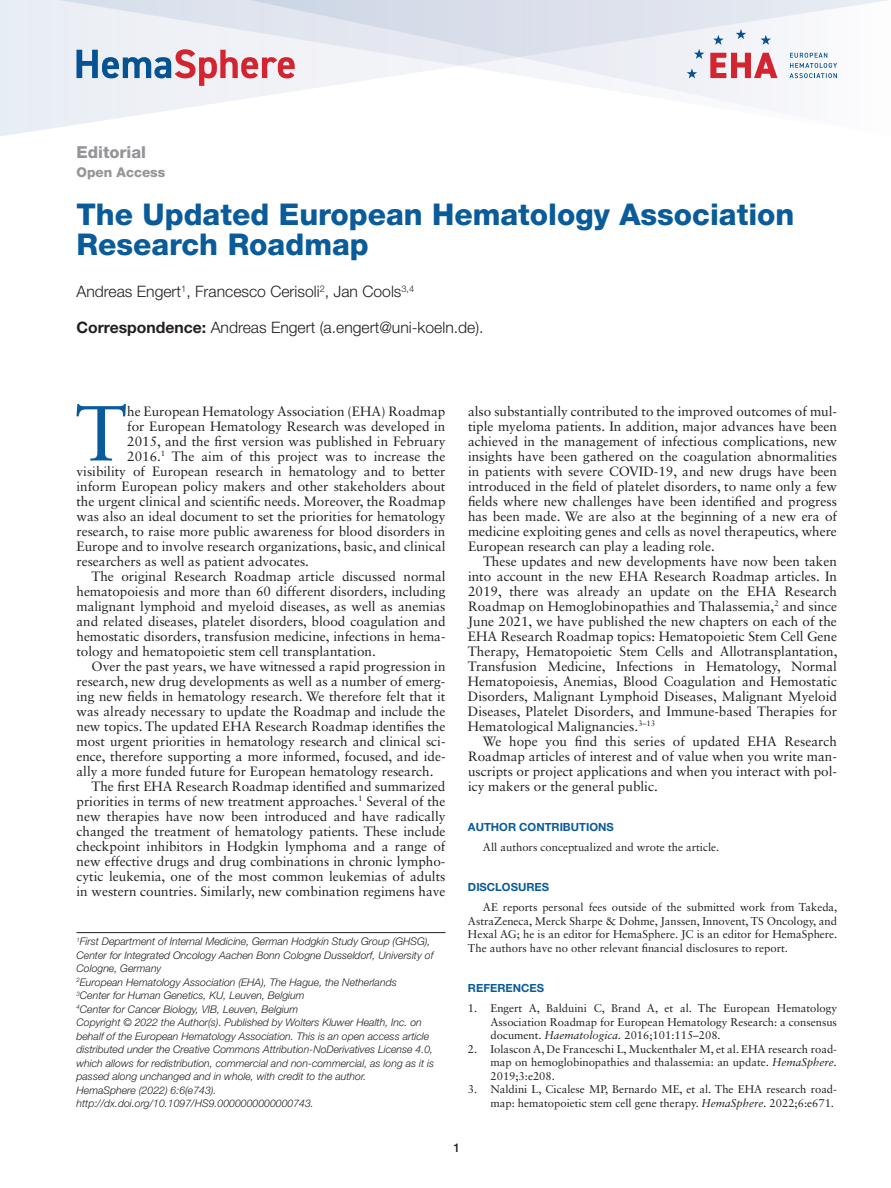
<style>
.page{position:relative;width:891px;height:1188px;background:#fff}
.page>*{position:absolute;margin:0;border:0;box-sizing:border-box;transform-origin:0 0}
.t1{font:78px "Sabon LT Std";color:#0a5b9a}
.t2{font:800 30px/30px "Helvetica Neue LT Std";color:#0a5b9a}
.t3{font:800 16.5px "Helvetica Neue LT Std";color:#939598}
.t4{font:300 15.75px "Helvetica Neue LT Std";color:#231f20}
.t5{font:13.5px/15px "Sabon LT Std";color:#231f20;text-align:justify}
.t6{font:800 13.5px "Helvetica Neue LT Std";color:#939598}
.t7{font:500 12px "Helvetica Neue LT Std";color:#231f20}
.t8{font:11.25px/13.5px "Sabon LT Std";color:#231f20;text-align:justify}
.t9{font:700 11.25px "Helvetica Neue LT Std";color:#0a5b9a}
.t10{font:italic 300 10.5px/13.5px "Helvetica Neue LT Std";color:#231f20}
.s1{font-weight:700}
.s2{font-style:italic}
</style>
<div class="page">
<div style="left:1px;top:0;width:58px;height:136px;background:#e8eef4"></div>
<svg style="left:59px;top:0;width:829px;height:127px"></svg>
<svg style="left:0;top:0;width:1px;height:136px"></svg>
<svg style="left:710px;top:53px;width:68px;height:25px"></svg>
<svg style="left:789px;top:53px;width:48px;height:25px"></svg>
<svg style="left:761px;top:35px;width:10px;height:10px"></svg>
<svg style="left:713px;top:35px;width:11px;height:10px"></svg>
<svg style="left:736px;top:29px;width:10px;height:10px"></svg>
<svg style="left:694px;top:49px;width:10px;height:10px"></svg>
<svg style="left:687px;top:68px;width:10px;height:10px"></svg>
<svg style="left:76px;top:49px;width:219px;height:37px"></svg>
<hr style="left:76px;top:932px;width:370px;height:1px;background:#231f20">
<p class="t3" style="left:76px;top:142px;width:71px">Editorial</p>
<p class="t6" style="left:76px;top:164px;width:90px">Open Access</p>
<h2 class="t2" style="left:76px;top:199px;width:719px">The Updated European Hematology Association<br>Research Roadmap</h2>
<p class="t4" style="left:76px;top:282px;width:339px">Andreas Engert<sup>1</sup>, Francesco Cerisoli<sup>2</sup>, Jan Cools<sup>3,4</sup></p>
<p class="t4" style="left:76px;top:318px;width:409px"><span class="s1">Correspondence:</span> Andreas Engert (a.engert@uni-koeln.de).</p>
<h1 class="t1" style="left:75px;top:387px;width:53px">T</h1>
<p class="t5" style="left:127px;top:403px;width:320px">he European Hematology Association (EHA) Roadmap</p>
<p class="t5" style="left:127px;top:418px;width:320px">for European Hematology Research was developed in</p>
<p class="t5" style="left:127px;top:433px;width:320px">2015, and the first version was published in February</p>
<p class="t5" style="left:127px;top:448px;width:320px">2016.<sup>1</sup> The aim of this project was to increase the</p>
<p class="t5" style="left:76px;top:463px;width:371px">visibility of European research in hematology and to better</p>
<p class="t5" style="left:76px;top:478px;width:370px">inform European policy makers and other stakeholders about</p>
<p class="t5" style="left:76px;top:493px;width:371px">the urgent clinical and scientific needs. Moreover, the Roadmap</p>
<p class="t5" style="left:76px;top:508px;width:370px">was also an ideal document to set the priorities for hematology</p>
<p class="t5" style="left:76px;top:523px;width:370px">research, to raise more public awareness for blood disorders in</p>
<p class="t5" style="left:76px;top:538px;width:371px">Europe and to involve research organizations, basic, and clinical</p>
<p class="t5" style="left:76px;top:553px;width:234px">researchers as well as patient advocates.</p>
<p class="t5" style="left:91px;top:568px;width:356px">The original Research Roadmap article discussed normal</p>
<p class="t5" style="left:76px;top:583px;width:371px">hematopoiesis and more than 60 different disorders, including</p>
<p class="t5" style="left:76px;top:598px;width:370px">malignant lymphoid and myeloid diseases, as well as anemias</p>
<p class="t5" style="left:76px;top:613px;width:371px">and related diseases, platelet disorders, blood coagulation and</p>
<p class="t5" style="left:76px;top:628px;width:371px">hemostatic disorders, transfusion medicine, infections in hema-</p>
<p class="t5" style="left:76px;top:643px;width:301px">tology and hematopoietic stem cell transplantation.</p>
<p class="t5" style="left:91px;top:658px;width:356px">Over the past years, we have witnessed a rapid progression in</p>
<p class="t5" style="left:76px;top:673px;width:370px">research, new drug developments as well as a number of emerg-</p>
<p class="t5" style="left:76px;top:688px;width:370px">ing new fields in hematology research. We therefore felt that it</p>
<p class="t5" style="left:76px;top:703px;width:370px">was already necessary to update the Roadmap and include the</p>
<p class="t5" style="left:76px;top:718px;width:370px">new topics. The updated EHA Research Roadmap identifies the</p>
<p class="t5" style="left:76px;top:733px;width:371px">most urgent priorities in hematology research and clinical sci-</p>
<p class="t5" style="left:76px;top:748px;width:371px">ence, therefore supporting a more informed, focused, and ide-</p>
<p class="t5" style="left:76px;top:763px;width:359px">ally a more funded future for European hematology research.</p>
<p class="t5" style="left:91px;top:778px;width:355px">The first EHA Research Roadmap identified and summarized</p>
<p class="t5" style="left:76px;top:793px;width:370px">priorities in terms of new treatment approaches.<sup>1</sup> Several of the</p>
<p class="t5" style="left:77px;top:808px;width:371px">new therapies have now been introduced and have radically</p>
<p class="t5" style="left:77px;top:823px;width:371px">changed the treatment of hematology patients. These include</p>
<p class="t5" style="left:77px;top:838px;width:370px">checkpoint inhibitors in Hodgkin lymphoma and a range of</p>
<p class="t5" style="left:77px;top:853px;width:370px">new effective drugs and drug combinations in chronic lympho-</p>
<p class="t5" style="left:77px;top:868px;width:370px">cytic leukemia, one of the most common leukemias of adults</p>
<p class="t5" style="left:77px;top:883px;width:371px">in western countries. Similarly, new combination regimens have</p>
<p class="t10" style="left:76px;top:934px;width:359px"><sup>1</sup>First Department of Internal Medicine, German Hodgkin Study Group (GHSG), Center for Integrated Oncology Aachen Bonn Cologne Dusseldorf, University of Cologne, Germany<br><sup>2</sup>European Hematology Association (EHA), The Hague, the Netherlands<br><sup>3</sup>Center for Human Genetics, KU, Leuven, Belgium<br><sup>4</sup>Center for Cancer Biology, VIB, Leuven, Belgium<br>Copyright © 2022 the Author(s). Published by Wolters Kluwer Health, Inc. on behalf of the European Hematology Association. This is an open access article distributed under the Creative Commons Attribution-NoDerivatives License 4.0, which allows for redistribution, commercial and non-commercial, as long as it is passed along unchanged and in whole, with credit to the author.<br>HemaSphere (2022) 6:6(e743). http://dx.doi.org/10.1097/HS9.0000000000000743.</p>
<p class="t5" style="left:468px;top:403px;width:371px">also substantially contributed to the improved outcomes of mul&shy;tiple myeloma patients. In addition, major advances have been achieved in the management of infectious complications, new insights have been gathered on the coagulation abnormalities in patients with severe COVID-19, and new drugs have been introduced in the field of platelet disorders, to name only a few fields where new challenges have been identified and progress has been made. We are also at the beginning of a new era of medicine exploiting genes and cells as novel therapeutics, where European research can play a leading role.</p>
<p class="t5" style="left:468px;top:553px;width:371px;text-indent:15px">These updates and new developments have now been taken into account in the new EHA Research Roadmap articles. In 2019, there was already an update on the EHA Research Roadmap on Hemoglobinopathies and Thalassemia,<sup>2</sup> and since June 2021, we have published the new chapters on each of the EHA Research Roadmap topics: Hematopoietic Stem Cell Gene Therapy, Hematopoietic Stem Cells and Allotransplantation, Transfusion Medicine, Infections in Hematology, Normal Hematopoiesis, Anemias, Blood Coagulation and Hemostatic Disorders, Malignant Lymphoid Diseases, Malignant Myeloid Diseases, Platelet Disorders, and Immune-based Therapies for Hematological Malignancies.<sup>3–13</sup></p>
<p class="t5" style="left:468px;top:733px;width:371px;text-indent:15px">We hope you find this series of updated EHA Research Roadmap articles of interest and of value when you write man&shy;uscripts or project applications and when you interact with pol&shy;icy makers or the general public.</p>
<p class="t9" style="left:468px;top:820px;width:147px">AUTHOR CONTRIBUTIONS</p>
<p class="t8" style="left:483px;top:840px;width:238px">All authors conceptualized and wrote the article.</p>
<p class="t9" style="left:468px;top:880px;width:83px">DISCLOSURES</p>
<p class="t8" style="left:468px;top:901px;width:371px;text-indent:15px">AE reports personal fees outside of the submitted work from Takeda, AstraZeneca, Merck Sharpe &amp; Dohme, Janssen, Innovent, TS Oncology, and Hexal AG; he is an editor for HemaSphere. JC is an editor for HemaSphere.<br>The authors have no other relevant financial disclosures to report.</p>
<p class="t9" style="left:468px;top:981px;width:78px">REFERENCES</p>
<p class="t8" style="left:490px;top:1001px;width:348px;text-indent:-22px">1. Engert A, Balduini C, Brand A, et al. The European Hematology Association Roadmap for European Hematology Research: a consensus document. <span class="s2">Haematologica.</span> 2016;101:115–208.</p>
<p class="t8" style="left:490px;top:1042px;width:348px;text-indent:-22px">2. Iolascon A, De Franceschi L, Muckenthaler M, et al. EHA research road&shy;map on hemoglobinopathies and thalassemia: an update. <span class="s2">HemaSphere.<br></span>2019;3:e208.</p>
<p class="t8" style="left:468px;top:1082px;width:371px;text-align:right">3. Naldini L, Cicalese MP, Bernardo ME, et al. The EHA research road&shy;map: hematopoietic stem cell gene therapy. <span class="s2">HemaSphere.</span> 2022;6:e671.</p>
<p class="t7" style="left:453px;top:1140px;width:8px">1</p>
</div>
